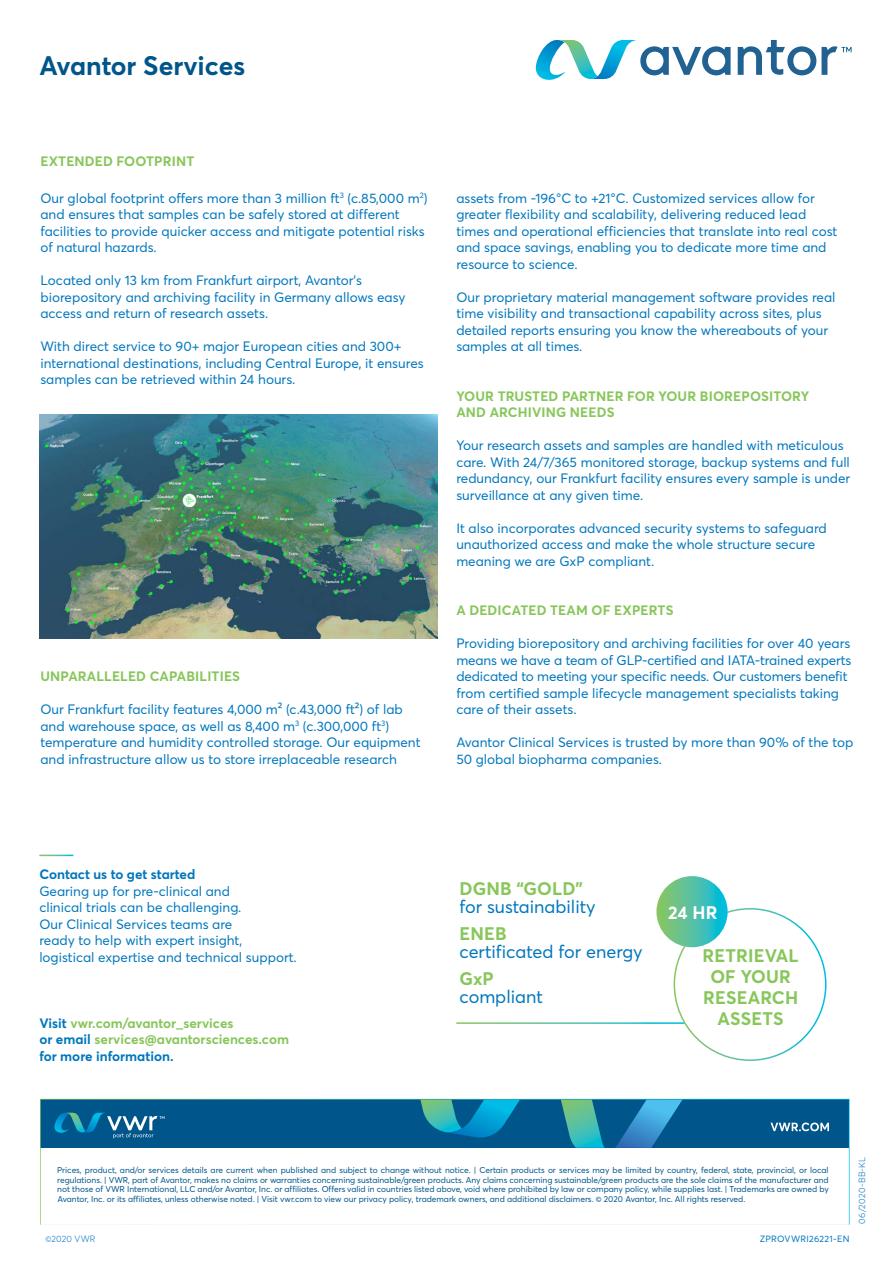
<style>
.page{position:relative;width:893px;height:1263px;background:#fff}
.page>*{position:absolute;margin:0;border:0;box-sizing:border-box;transform-origin:0 0}
.t1{font:700 26.55px "Averta";color:#00558b}
.t2{font:18px "Averta";color:#0077be}
.t3{font:700 18px/21px "Averta";letter-spacing:.01em;color:#88c65b;text-align:center}
.t4{font:700 18px "Averta";color:#fff}
.t5{font:13.5px/16.5px "Averta";color:#0077be}
.t6{font:700 13.5px/16.5px "Averta";letter-spacing:.01em;color:#88c65b}
.t7{font:700 13.5px "Averta";color:#0077be}
.t8{font:300 9px "Averta";letter-spacing:.025em;color:#0077be}
.t9{font:9px "Averta";letter-spacing:.02em;color:#0077be}
.t10{font:8.4px/9.9px "Averta";letter-spacing:-.005em;color:#00558b;text-align:justify}
.s1{color:#0077be}
</style>
<div class="page">
<svg style="left:536px;top:40px;width:195px;height:40px"></svg>
<svg style="left:738px;top:40px;width:113px;height:35px"></svg>
<svg style="left:40px;top:1099px;width:809px;height:126px"></svg>
<svg style="left:656px;top:876px;width:72px;height:71px;background:#52c2a4"></svg>
<img style="left:40px;top:415px;width:397px;height:223px">
<h1 class="t1" style="left:39px;top:47px;width:208px">Avantor Services</h1>
<p class="t6" style="left:41px;top:153px;width:155px">EXTENDED FOOTPRINT</p>
<p class="t5" style="left:40px;top:189px;width:389px">Our global footprint offers more than 3 million ft<sup>3</sup> (c.85,000 m<sup>2</sup>) and ensures that samples can be safely stored at different facilities to provide quicker access and mitigate potential risks of natural hazards.</p>
<p class="t5" style="left:40px;top:271px;width:367px">Located only 13 km from Frankfurt airport, Avantor’s biorepository and archiving facility in Germany allows easy access and return of research assets.</p>
<p class="t5" style="left:40px;top:337px;width:385px">With direct service to 90+ major European cities and 300+ international destinations, including Central Europe, it ensures samples can be retrieved within 24 hours.</p>
<p class="t6" style="left:41px;top:667px;width:201px">UNPARALLELED CAPABILITIES</p>
<p class="t5" style="left:40px;top:700px;width:382px">Our Frankfurt facility features 4,000 m² (c.43,000 ft²) of lab and warehouse space, as well as 8,400 m<sup>3</sup> (c.300,000 ft<sup>3</sup>) temperature and humidity controlled storage. Our equipment and infrastructure allow us to store irreplaceable research</p>
<p class="t5" style="left:456px;top:189px;width:383px">assets from -196°C to +21°C. Customized services allow for greater flexibility and scalability, delivering reduced lead times and operational efficiencies that translate into real cost and space savings, enabling you to dedicate more time and resource to science.</p>
<p class="t5" style="left:456px;top:288px;width:381px">Our proprietary material management software provides real time visibility and transactional capability across sites, plus detailed reports ensuring you know the whereabouts of your samples at all times.</p>
<p class="t6" style="left:456px;top:387px;width:354px">YOUR TRUSTED PARTNER FOR YOUR BIOREPOSITORY<br>AND ARCHIVING NEEDS</p>
<p class="t5" style="left:456px;top:436px;width:396px">Your research assets and samples are handled with meticulous care. With 24/7/365 monitored storage, backup systems and full redundancy, our Frankfurt facility ensures every sample is under surveillance at any given time.</p>
<p class="t5" style="left:456px;top:519px;width:372px">It also incorporates advanced security systems to safeguard unauthorized access and make the whole structure secure meaning we are GxP compliant.</p>
<p class="t6" style="left:456px;top:601px;width:219px">A DEDICATED TEAM OF EXPERTS</p>
<p class="t5" style="left:456px;top:634px;width:397px">Providing biorepository and archiving facilities for over 40 years means we have a team of GLP-certified and IATA-trained experts dedicated to meeting your specific needs. Our customers benefit from certified sample lifecycle management specialists taking care of their assets.</p>
<p class="t5" style="left:456px;top:733px;width:398px">Avantor Clinical Services is trusted by more than 90% of the top<br>50 global biopharma companies.</p>
<p class="t7" style="left:39px;top:865px;width:157px">Contact us to get started</p>
<p class="t5" style="left:39px;top:882px;width:259px">Gearing up for pre-clinical and<br>clinical trials can be challenging.<br>Our Clinical Services teams are<br>ready to help with expert insight, logistical expertise and technical support.</p>
<p class="t6" style="left:39px;top:1014px;width:251px"><span class="s1">Visit</span> vwr.com/avantor_services<br><span class="s1">or email</span> services@avantorsciences.com <span class="s1">for more information.</span></p>
<h2 class="t3" style="left:459px;top:877px;width:125px">DGNB “GOLD”</h2>
<h2 class="t2" style="left:459px;top:894px;width:138px">for sustainability</h2>
<h2 class="t3" style="left:459px;top:922px;width:49px">ENEB</h2>
<h2 class="t2" style="left:459px;top:939px;width:185px">certificated for energy</h2>
<h2 class="t3" style="left:459px;top:967px;width:36px">GxP</h2>
<h2 class="t2" style="left:459px;top:984px;width:85px">compliant</h2>
<h2 class="t4" style="left:668px;top:900px;width:51px">24 HR</h2>
<h2 class="t3" style="left:702px;top:944px;width:98px">RETRIEVAL<br>OF YOUR<br>RESEARCH<br>ASSETS</h2>
<p class="t10" style="left:57px;top:1164px;width:773px">Prices, product, and/or services details are current when published and subject to change without notice. | Certain products or services may be limited by country, federal, state, provincial, or local regulations. | VWR, part of Avantor, makes no claims or warranties concerning sustainable/green products. Any claims concerning sustainable/green products are the sole claims of the manufacturer and not those of VWR International, LLC and/or Avantor, Inc. or affiliates. Offers valid in countries listed above, void where prohibited by law or company policy, while supplies last. | Trademarks are owned by Avantor, Inc. or its affiliates, unless otherwise noted. | Visit vwr.com to view our privacy policy, trademark owners, and additional disclaimers. © 2020 Avantor, Inc. All rights reserved.</p>
<p class="t8" style="left:45px;top:1232px;width:52px">©2020 VWR</p>
<p class="t9" style="left:760px;top:1232px;width:91px">ZPROVWRI26221-EN</p>
<p class="t8" style="left:856px;top:1224px;width:68px;rotate:-90deg">06/2020-BB-KL</p>
</div>
